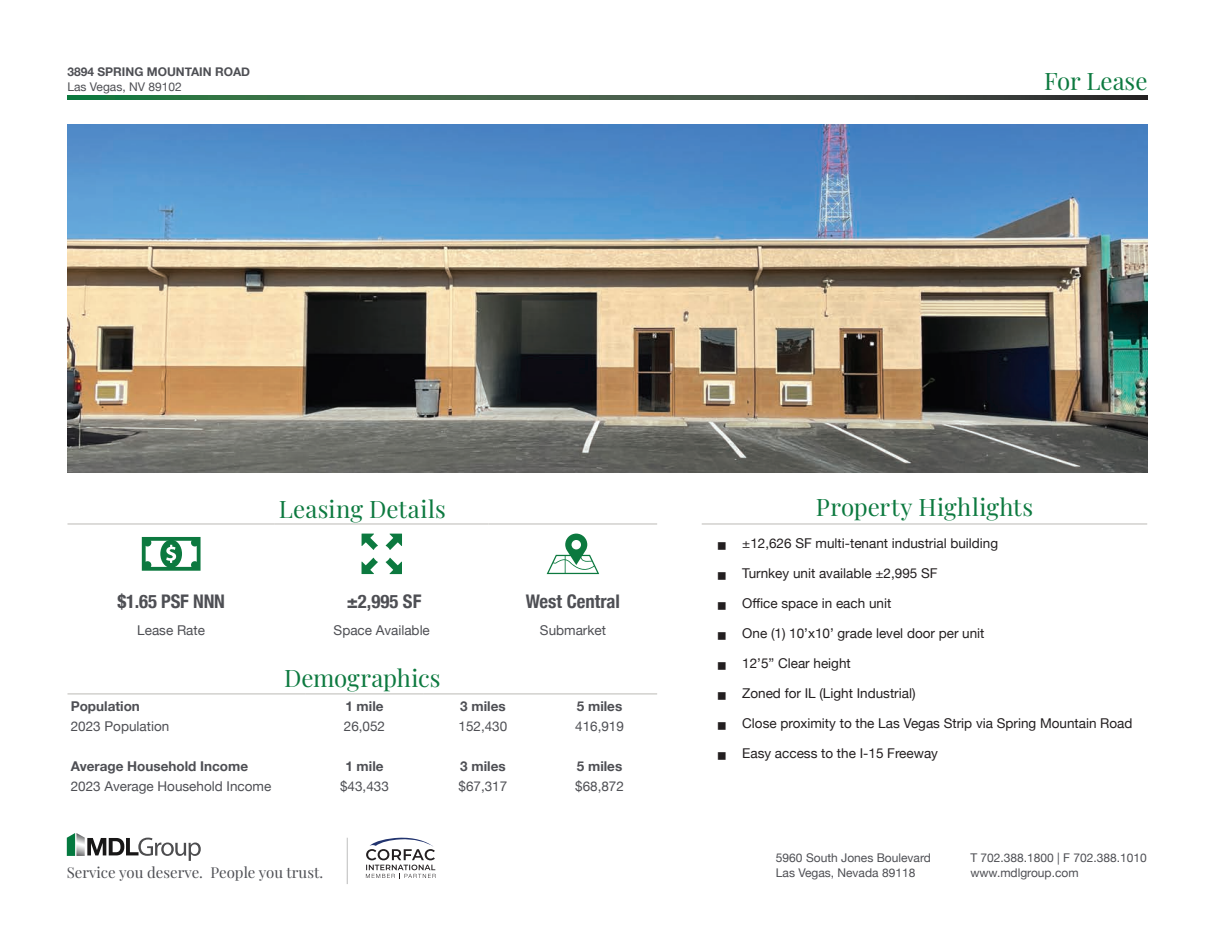
<style>
.page{position:relative;width:1215px;height:945px;background:#fff}
.page>*{position:absolute;margin:0;border:0;box-sizing:border-box;transform-origin:0 0}
.t1{font:24px "Playfair Display";letter-spacing:.005em;color:#0c793f}
.t2{font:700 condensed 18.75px "Helvetica Neue";color:#4e4f54}
.t3{font:15px "Playfair Display";color:#4e4f54}
.t4{font:13.5px "Helvetica Neue";color:#231f20}
.t5{font:13.5px "Helvetica Neue";color:#4e4f54}
.t6{font:700 13.5px "Helvetica Neue";color:#4e4f54}
.t7{font:12px/14.4px "Helvetica Neue";color:#4e4f54}
.t8{font:700 12px "Helvetica Neue";color:#4e4f54}
</style>
<div class="page">
<svg style="left:68px;top:95px;width:1080px;height:5px;background:#3b5b44"></svg>
<svg style="left:67px;top:833px;width:134px;height:28px"></svg>
<svg style="left:366px;top:838px;width:70px;height:41px"></svg>
<hr style="left:347px;top:838px;width:1px;height:46px;background:#4d4e4d">
<img style="left:68px;top:124px;width:1079px;height:348px">
<hr style="left:702px;top:523px;width:445px;height:2px;background:#d2d1ce">
<hr style="left:68px;top:523px;width:207px;height:2px;background:#d2d1ce">
<hr style="left:275px;top:523px;width:214px;height:2px;background:#d2d1ce">
<hr style="left:489px;top:523px;width:168px;height:2px;background:#d2d1ce">
<svg style="left:142px;top:537px;width:59px;height:34px"></svg>
<svg style="left:362px;top:534px;width:40px;height:40px"></svg>
<svg style="left:547px;top:534px;width:52px;height:40px"></svg>
<hr style="left:68px;top:693px;width:237px;height:2px;background:#d2d1ce">
<hr style="left:305px;top:693px;width:119px;height:2px;background:#d2d1ce">
<hr style="left:424px;top:693px;width:118px;height:2px;background:#d2d1ce">
<hr style="left:542px;top:693px;width:115px;height:2px;background:#d2d1ce">
<p class="t8" style="left:68px;top:63px;width:184px">3894 SPRING MOUNTAIN ROAD</p>
<p class="t7" style="left:68px;top:80px;width:116px">Las Vegas, NV 89102</p>
<h1 class="t1" style="left:1044px;top:63px;width:105px">For Lease</h1>
<h1 class="t1" style="left:279px;top:490px;width:168px">Leasing Details</h1>
<h2 class="t2" style="left:117px;top:585px;width:109px">$1.65 PSF NNN</h2>
<h2 class="t2" style="left:347px;top:585px;width:76px">±2,995 SF</h2>
<h2 class="t2" style="left:526px;top:585px;width:96px">West Central</h2>
<p class="t5" style="left:137px;top:620px;width:69px">Lease Rate</p>
<p class="t5" style="left:334px;top:620px;width:98px">Space Available</p>
<p class="t5" style="left:540px;top:620px;width:68px">Submarket</p>
<h1 class="t1" style="left:284px;top:659px;width:158px">Demographics</h1>
<p class="t6" style="left:71px;top:695px;width:71px">Population</p>
<p class="t6" style="left:345px;top:695px;width:40px">1 mile</p>
<p class="t6" style="left:460px;top:695px;width:47px">3 miles</p>
<p class="t6" style="left:577px;top:695px;width:47px">5 miles</p>
<p class="t5" style="left:71px;top:716px;width:100px">2023 Population</p>
<p class="t5" style="left:344px;top:716px;width:43px">26,052</p>
<p class="t5" style="left:459px;top:716px;width:50px">152,430</p>
<p class="t5" style="left:575px;top:716px;width:50px">416,919</p>
<p class="t6" style="left:71px;top:756px;width:179px">Average Household Income</p>
<p class="t6" style="left:345px;top:756px;width:40px">1 mile</p>
<p class="t6" style="left:460px;top:756px;width:47px">3 miles</p>
<p class="t6" style="left:577px;top:756px;width:47px">5 miles</p>
<p class="t5" style="left:71px;top:777px;width:202px">2023 Average Household Income</p>
<p class="t5" style="left:340px;top:777px;width:50px">$43,433</p>
<p class="t5" style="left:459px;top:777px;width:50px">$67,317</p>
<p class="t5" style="left:575px;top:777px;width:50px">$68,872</p>
<h1 class="t1" style="left:816px;top:489px;width:219px">Property Highlights</h1>
<p class="t4" style="left:742px;top:534px;width:257px">±12,626 SF multi-tenant industrial building</p>
<p class="t4" style="left:742px;top:564px;width:197px">Turnkey unit available ±2,995 SF</p>
<p class="t4" style="left:742px;top:594px;width:151px">Office space in each unit</p>
<p class="t4" style="left:742px;top:624px;width:244px">One (1) 10’x10’ grade level door per unit</p>
<p class="t4" style="left:742px;top:654px;width:110px">12’5” Clear height</p>
<p class="t4" style="left:742px;top:684px;width:175px">Zoned for IL (Light Industrial)</p>
<p class="t4" style="left:742px;top:714px;width:392px">Close proximity to the Las Vegas Strip via Spring Mountain Road</p>
<p class="t4" style="left:742px;top:744px;width:197px">Easy access to the I-15 Freeway</p>
<p class="t7" style="left:776px;top:852px;width:156px">5960 South Jones Boulevard<br>Las Vegas, Nevada 89118</p>
<p class="t7" style="left:970px;top:852px;width:178px">T 702.388.1800 | F 702.388.1010</p>
<p class="t3" style="left:67px;top:860px;width:258px">Service you deserve. People you trust.</p>
<p class="t7" style="left:970px;top:866px;width:110px">www.mdlgroup.com</p>
</div>
